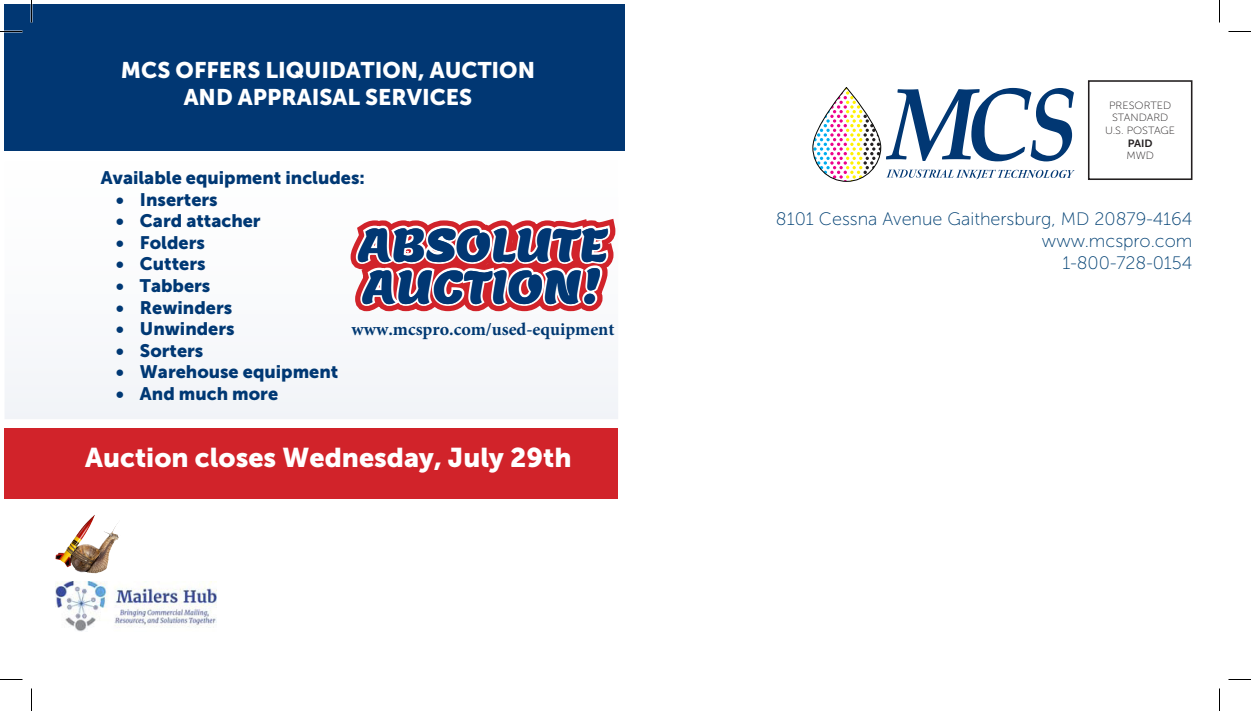
<style>
.page{position:relative;width:1251px;height:711px;background:#fff}
.page>*{position:absolute;margin:0;border:0;box-sizing:border-box;transform-origin:0 0}
.t1{font:45px/42px "Lemon";color:#013773}
.t2{font:27px "Museo Sans 900";color:#fff}
.t3{font:22.5px/27px "Museo Sans 900";color:#fff;text-align:center}
.t4{font:18px "Museo Sans 900";color:#003874}
.t5{font:18px "Museo Sans 100";color:#004073}
.t6{font:700 18px "Minion Pro";color:#003872}
.t7{font:10.5px "Museo Sans 100";color:#231f20;scale:1.05 1}
.t8{font:10.5px "Museo Sans 700";color:#231f20;scale:1.05 1}
</style>
<div class="page">
<div style="left:5px;top:373px;width:613px;height:46px;background:#f3f5f8"></div>
<div style="left:4px;top:4px;width:622px;height:147px;background:#013773"></div>
<div style="left:4px;top:428px;width:614px;height:71px;background:#d1232a"></div>
<div style="left:1088px;top:80px;width:104px;height:100px;border:2px solid #231f20"></div>
<img style="left:55px;top:516px;width:38px;height:51px">
<svg style="left:813px;top:88px;width:262px;height:93px"></svg>
<div style="left:813px;top:87px;width:68px;height:95px;border:1px solid #040503;border-radius:34px"></div>
<img style="left:56px;top:582px;width:160px;height:49px">
<svg style="left:0;top:31px;width:22px;height:1px"></svg>
<svg style="left:1228px;top:31px;width:23px;height:1px"></svg>
<svg style="left:0;top:679px;width:22px;height:1px"></svg>
<svg style="left:1228px;top:679px;width:23px;height:1px"></svg>
<svg style="left:31px;top:0;width:1px;height:22px"></svg>
<svg style="left:31px;top:688px;width:1px;height:23px"></svg>
<svg style="left:1219px;top:0;width:1px;height:22px"></svg>
<svg style="left:1219px;top:688px;width:1px;height:23px"></svg>
<svg style="left:350px;top:218px;width:266px;height:94px"></svg>
<p class="t3" style="left:121px;top:57px;width:416px">MCS OFFERS LIQUIDATION, AUCTION<br>AND APPRAISAL SERVICES</p>
<p class="t4" style="left:101px;top:167px;width:265px">Available equipment includes:</p>
<p class="t4" style="left:116px;top:189px;width:103px">• Inserters</p>
<p class="t4" style="left:116px;top:211px;width:146px">• Card attacher</p>
<p class="t4" style="left:116px;top:232px;width:90px">• Folders</p>
<p class="t4" style="left:116px;top:254px;width:91px">• Cutters</p>
<p class="t4" style="left:116px;top:275px;width:96px">• Tabbers</p>
<p class="t4" style="left:116px;top:297px;width:118px">• Rewinders</p>
<p class="t4" style="left:116px;top:319px;width:120px">• Unwinders</p>
<p class="t4" style="left:116px;top:340px;width:89px">• Sorters</p>
<p class="t4" style="left:116px;top:362px;width:224px">• Warehouse equipment</p>
<p class="t4" style="left:116px;top:383px;width:164px">• And much more</p>
<h1 class="t1" style="left:358px;top:223px;width:250px">ABSOLUTE<br>AUCTION!</h1>
<p class="t6" style="left:352px;top:316px;width:265px">www.mcspro.com/used-equipment</p>
<h2 class="t2" style="left:85px;top:442px;width:488px">Auction closes Wednesday, July 29th</h2>
<p class="t7" style="left:1109px;top:100px;width:61px">PRESORTED</p>
<p class="t7" style="left:1112px;top:112px;width:55px">STANDARD</p>
<p class="t7" style="left:1105px;top:125px;width:68px">U.S. POSTAGE</p>
<p class="t8" style="left:1128px;top:137px;width:25px">PAID</p>
<p class="t7" style="left:1126px;top:150px;width:28px">MWD</p>
<p class="t5" style="left:776px;top:210px;width:418px">8101 Cessna Avenue Gaithersburg, MD 20879-4164</p>
<p class="t5" style="left:1042px;top:231px;width:152px">www.mcspro.com</p>
<p class="t5" style="left:1062px;top:253px;width:132px">1-800-728-0154</p>
</div>
